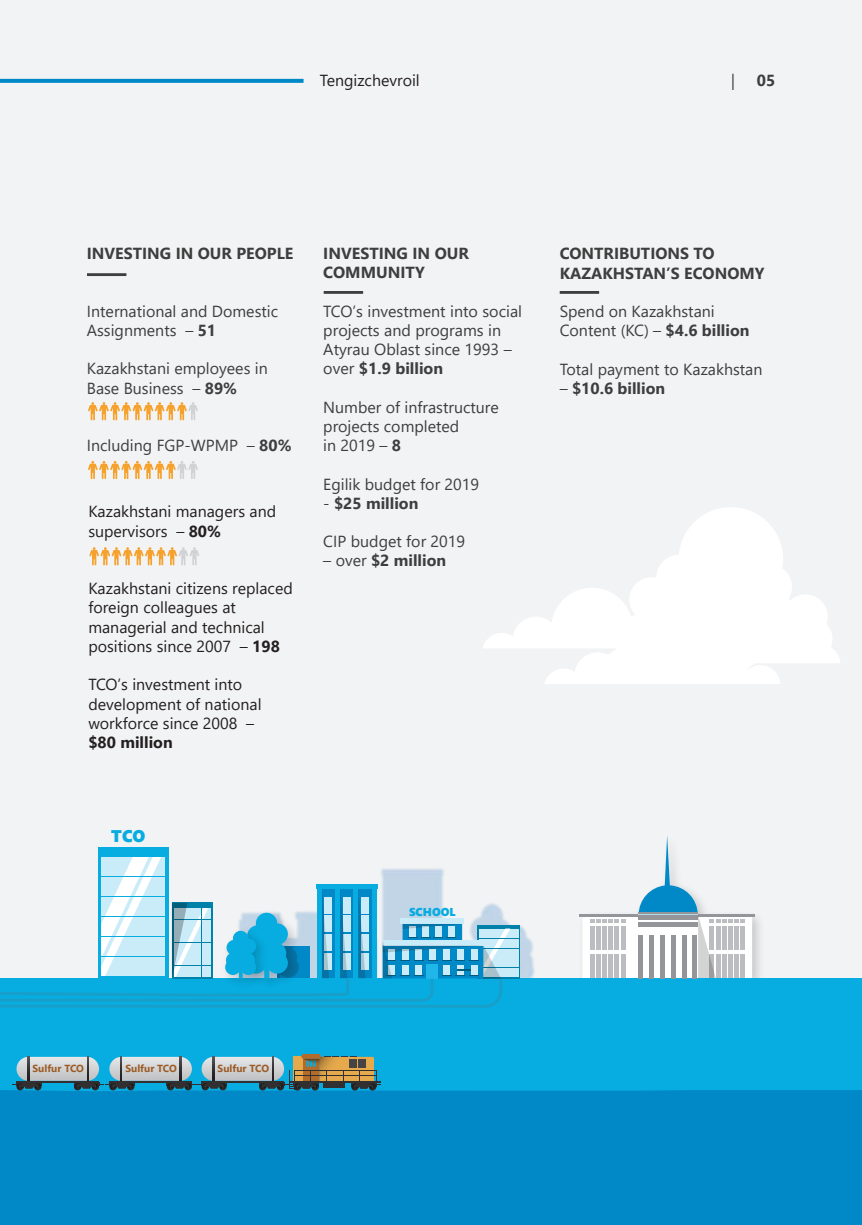
<style>
.page{position:relative;width:862px;height:1225px;background:#fff}
.page>*{position:absolute;margin:0;border:0;box-sizing:border-box;transform-origin:0 0}
.t1{font:16.8px "Segoe UI Black";color:#07ace0}
.t2{font:16px/19.2px "Segoe UI";color:#3e3e3f}
.t3{font:16px/19.2px "Segoe UI";color:#231f20}
.t4{font:700 16px/19.2px "Segoe UI";color:#3e3e3f}
.t5{font:700 16px "Segoe UI";color:#231f20}
.t6{font:11.4px "Segoe UI Black";color:#07ace0}
.t7{font:700 10.2px "Segoe UI";color:#9c5b24}
.s1{font-weight:700}
.s2{font-weight:400}
</style>
<div class="page">
<div style="left:0;top:0;width:862px;height:1224px;background:#f2f3f4"></div>
<svg style="left:0;top:79px;width:303px;height:4px"></svg>
<img style="left:168px;top:847px;width:367px;height:131px">
<svg style="left:483px;top:507px;width:357px;height:177px;fill:#fff"></svg>
<div style="left:0;top:978px;width:862px;height:138px;background:#07ace0"></div>
<div style="left:0;top:1090px;width:862px;height:135px;background:#0088c7"></div>
<div style="left:98px;top:847px;width:70px;height:131px;background:#07ace0"></div>
<svg style="left:88px;top:402px;width:110px;height:18px"></svg>
<svg style="left:88px;top:461px;width:110px;height:18px"></svg>
<svg style="left:502px;top:925px;width:18px;height:53px"></svg>
<div style="left:509px;top:929px;width:9px;height:9px;background:#caebf8"></div>
<div style="left:509px;top:939px;width:9px;height:9px;background:#caebf8"></div>
<div style="left:509px;top:949px;width:9px;height:8px;background:#caebf8"></div>
<div style="left:509px;top:958px;width:9px;height:9px;background:#caebf8"></div>
<div style="left:509px;top:968px;width:9px;height:9px;background:#caebf8"></div>
<svg style="left:502px;top:929px;width:6px;height:9px"></svg>
<svg style="left:502px;top:939px;width:6px;height:9px"></svg>
<div style="left:499px;top:949px;width:9px;height:8px;background:#caebf8"></div>
<div style="left:499px;top:958px;width:9px;height:9px;background:#caebf8"></div>
<div style="left:499px;top:968px;width:9px;height:9px;background:#caebf8"></div>
<div style="left:17px;top:1056px;width:82px;height:24px;background:linear-gradient(to bottom,#e7e8ea,#c1c2c4);border-radius:12px"></div>
<hr style="left:17px;top:1080px;width:82px;height:2px;background:#312f30">
<svg style="left:12px;top:1057px;width:30px;height:33px"></svg>
<div style="left:109px;top:1056px;width:83px;height:24px;background:linear-gradient(to bottom,#e7e8ea,#c1c2c4);border-radius:12px"></div>
<hr style="left:109px;top:1080px;width:83px;height:2px;background:#312f30">
<svg style="left:74px;top:1057px;width:60px;height:33px"></svg>
<div style="left:202px;top:1056px;width:82px;height:24px;background:linear-gradient(to bottom,#e7e8ea,#c1c2c4);border-radius:12px"></div>
<hr style="left:202px;top:1080px;width:82px;height:2px;background:#312f30">
<svg style="left:167px;top:1057px;width:60px;height:33px"></svg>
<hr style="left:324px;top:291px;width:39px;height:3px;background:#3e3e3f">
<hr style="left:560px;top:291px;width:39px;height:3px;background:#3e3e3f">
<hr style="left:87px;top:273px;width:39px;height:3px;background:#3e3e3f">
<svg style="left:89px;top:547px;width:110px;height:18px"></svg>
<hr style="left:698px;top:915px;width:56px;height:2px;background:#939598">
<hr style="left:579px;top:915px;width:59px;height:2px;background:#939598">
<svg style="left:582px;top:835px;width:170px;height:143px"></svg>
<svg style="left:259px;top:1054px;width:122px;height:36px"></svg>
<svg style="left:0;top:850px;width:502px;height:157px"></svg>
<p class="t3" style="left:320px;top:69px;width:101px">Tengizchevroil</p>
<p class="t2" style="left:731px;top:69px;width:5px">|</p>
<p class="t4" style="left:757px;top:69px;width:20px">05</p>
<p class="t4" style="left:87px;top:243px;width:208px">INVESTING IN OUR PEOPLE</p>
<p class="t2" style="left:87px;top:300px;width:193px">International and Domestic<br>Assignments – <span class="s1">51</span></p>
<p class="t2" style="left:87px;top:358px;width:182px">Kazakhstani employees in<br>Base Business – <span class="s1">89%</span></p>
<p class="t2" style="left:87px;top:434px;width:206px">Including FGP-WPMP – <span class="s1">80%</span></p>
<p class="t3" style="left:88px;top:501px;width:189px">Kazakhstani managers and supervisors – <span class="s1">80%</span></p>
<p class="t3" style="left:88px;top:577px;width:206px">Kazakhstani citizens replaced foreign colleagues at managerial and technical positions since 2007 – <span class="s1">198</span></p>
<p class="t3" style="left:88px;top:673px;width:175px">TCO’s investment into development of national workforce since 2008 –</p>
<p class="t5" style="left:88px;top:727px;width:86px">$80 million</p>
<p class="t4" style="left:323px;top:243px;width:147px">INVESTING IN OUR<br>COMMUNITY</p>
<p class="t2" style="left:323px;top:300px;width:200px">TCO’s investment into social projects and programs in<br>Atyrau Oblast since 1993 – over <span class="s1">$1.9 billion</span></p>
<p class="t2" style="left:323px;top:396px;width:177px">Number of infrastructure projects completed<br>in 2019 – <span class="s1">8</span></p>
<p class="t2" style="left:323px;top:473px;width:157px">Egilik budget for 2019</p>
<p class="t4" style="left:323px;top:492px;width:97px"><span class="s2">-</span> $25 million</p>
<p class="t2" style="left:323px;top:530px;width:143px">CIP budget for 2019</p>
<p class="t4" style="left:323px;top:550px;width:124px"><span class="s2">– over</span> $2 million</p>
<p class="t1" style="left:111px;top:824px;width:36px">TCO</p>
<p class="t6" style="left:409px;top:904px;width:48px">SCHOOL</p>
<p class="t4" style="left:560px;top:243px;width:206px">CONTRIBUTIONS TO<br>KAZAKHSTAN’S ECONOMY</p>
<p class="t2" style="left:560px;top:300px;width:191px">Spend on Kazakhstani<br>Content (KC) – <span class="s1">$4.6 billion</span></p>
<p class="t2" style="left:560px;top:358px;width:204px">Total payment to Kazakhstan</p>
<p class="t4" style="left:560px;top:377px;width:107px"><span class="s2">–</span> $10.6 billion</p>
<p class="t7" style="left:33px;top:1059px;width:53px">Sulfur TCO</p>
<p class="t7" style="left:125px;top:1059px;width:53px">Sulfur TCO</p>
<p class="t7" style="left:218px;top:1059px;width:53px">Sulfur TCO</p>
</div>
